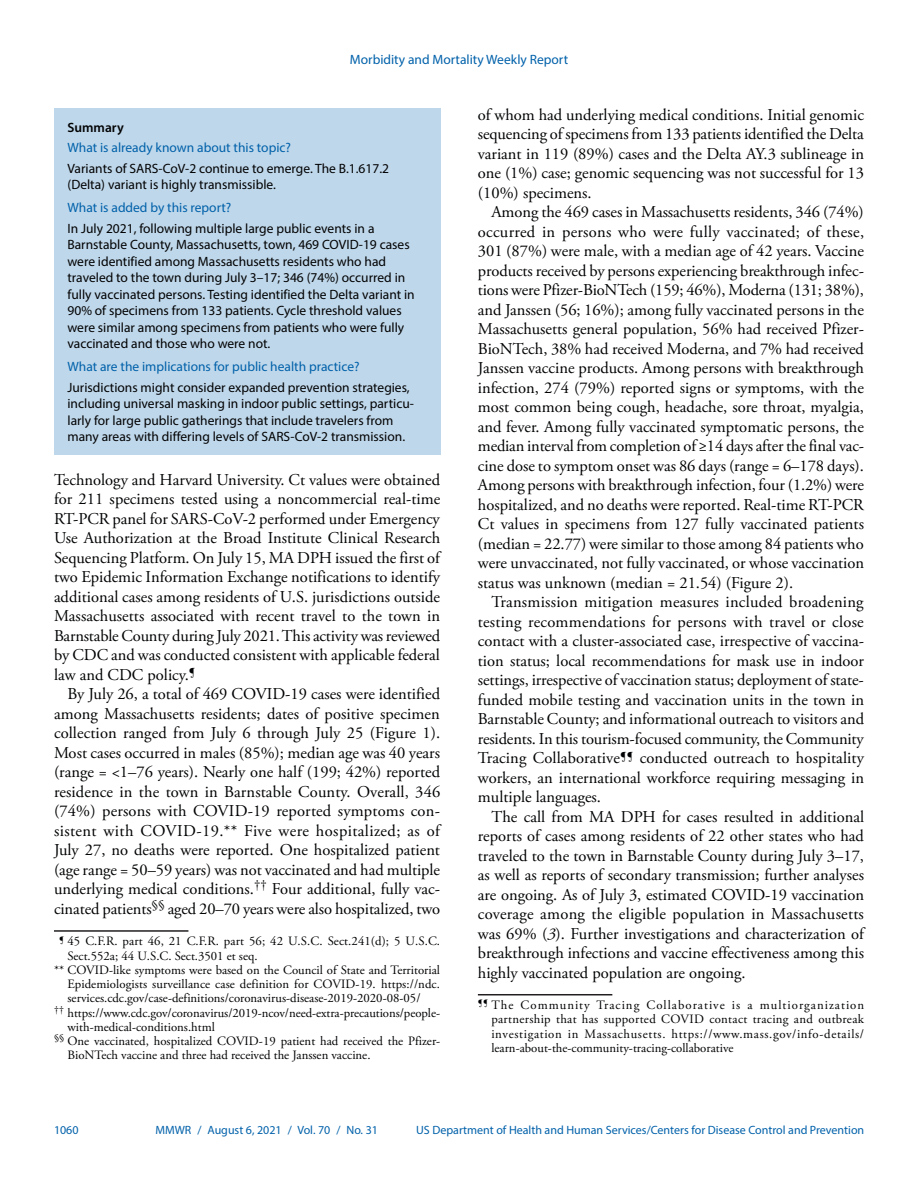
<style>
.page{position:relative;width:918px;height:1188px;background:#fff}
.page>*{position:absolute;margin:0;border:0;box-sizing:border-box;transform-origin:0 0}
.Paragraph{font:16.5px/19.5px "Adobe Garamond Pro";color:#010203;text-align:justify}
.Summary_Box_Text{font:13.5px/16.5px "Myriad Pro";color:#010203}
.Summary_Box_Heading{font:13.5px "Myriad Pro";color:#0061aa}
.Summary_Box_Ttile{font:600 13.5px "Myriad Pro";color:#010203}
.footnote_no_rule_tex{font:12.75px/14.2px "Adobe Garamond Pro";color:#010203}
.footnote_w_rule_text{font:12.75px/14.2px "Adobe Garamond Pro";color:#010203}
.t1{font:12px "Myriad Pro";color:#0061aa}
.s1{font-style:italic}
</style>
<div class="page">
<div style="left:54px;top:108px;width:386px;height:347px;background:#bfd7ea"></div>
<hr style="left:54px;top:930px;width:134px;height:2px;background:#231f20">
<hr style="left:478px;top:994px;width:134px;height:1px;background:#231f20">
<p class="Summary_Box_Heading" style="left:350px;top:51px;width:220px">Morbidity and Mortality Weekly Report</p>
<h1 class="Summary_Box_Ttile" style="left:68px;top:119px;width:58px">Summary</h1>
<h1 class="Summary_Box_Heading" style="left:68px;top:139px;width:225px">What is already known about this topic?</h1>
<p class="Summary_Box_Text" style="left:68px;top:160px;width:323px">Variants of SARS-CoV-2 continue to emerge. The B.1.617.2 (Delta) variant is highly transmissible.</p>
<h1 class="Summary_Box_Heading" style="left:68px;top:199px;width:165px">What is added by this report?</h1>
<p class="Summary_Box_Text" style="left:68px;top:220px;width:349px">In July 2021, following multiple large public events in a Barnstable County, Massachusetts, town, 469 COVID-19 cases were identified among Massachusetts residents who had traveled to the town during July 3–17; 346 (74%) occurred in fully vaccinated persons. Testing identified the Delta variant in 90% of specimens from 133 patients. Cycle threshold values were similar among specimens from patients who were fully vaccinated and those who were not.</p>
<h1 class="Summary_Box_Heading" style="left:68px;top:358px;width:294px">What are the implications for public health practice?</h1>
<p class="Summary_Box_Text" style="left:68px;top:379px;width:348px">Jurisdictions might consider expanded prevention strategies, including universal masking in indoor public settings, particu&shy;larly for large public gatherings that include travelers from many areas with differing levels of SARS-CoV-2 transmission.</p>
<p class="Paragraph" style="left:54px;top:470px;width:388px">Technology and Harvard University. Ct values were obtained for 211 specimens tested using a noncommercial real-time RT-PCR panel for SARS-CoV-2 performed under Emergency Use Authorization at the Broad Institute Clinical Research Sequencing Platform. On July 15, MA DPH issued the first of two Epidemic Information Exchange notifications to identify additional cases among residents of U.S. jurisdictions outside Massachusetts associated with recent travel to the town in Barnstable County during July 2021. This activity was reviewed by CDC and was conducted consistent with applicable federal law and CDC policy.<sup>¶</sup></p>
<p class="Paragraph" style="left:54px;top:685px;width:388px;text-indent:14px">By July 26, a total of 469 COVID-19 cases were identified among Massachusetts residents; dates of positive specimen collection ranged from July 6 through July 25 (Figure 1).<br>Most cases occurred in males (85%); median age was 40 years (range = &lt;1–76 years). Nearly one half (199; 42%) reported residence in the town in Barnstable County. Overall, 346 (74%) persons with COVID-19 reported symptoms con&shy;sistent with COVID-19.** Five were hospitalized; as of July 27, no deaths were reported. One hospitalized patient (age range = 50–59 years) was not vaccinated and had multiple underlying medical conditions.<sup>††</sup> Four additional, fully vac&shy;cinated patients<sup>§§</sup> aged 20–70 years were also hospitalized, two</p>
<p class="footnote_w_rule_text" style="left:68px;top:935px;width:374px;text-indent:-8px"><sup>¶</sup> 45 C.F.R. part 46, 21 C.F.R. part 56; 42 U.S.C. Sect.241(d); 5 U.S.C.<br>Sect.552a; 44 U.S.C. Sect.3501 et seq.</p>
<p class="footnote_no_rule_tex" style="left:68px;top:963px;width:374px;text-align:justify;text-indent:-13px">** COVID-like symptoms were based on the Council of State and Territorial Epidemiologists surveillance case definition for COVID-19. https://ndc. services.cdc.gov/case-definitions/coronavirus-disease-2019-2020-08-05/</p>
<p class="footnote_no_rule_tex" style="left:68px;top:1006px;width:374px;text-indent:-13px"><sup>††</sup> https://www.cdc.gov/coronavirus/2019-ncov/need-extra-precautions/people&shy;with-medical-conditions.html</p>
<p class="footnote_no_rule_tex" style="left:68px;top:1034px;width:374px;text-indent:-14px"><sup>§§</sup> One vaccinated, hospitalized COVID-19 patient had received the Pfizer-<br>BioNTech vaccine and three had received the Janssen vaccine.</p>
<p class="Paragraph" style="left:478px;top:106px;width:388px">of whom had underlying medical conditions. Initial genomic sequencing of specimens from 133 patients identified the Delta variant in 119 (89%) cases and the Delta AY.3 sublineage in one (1%) case; genomic sequencing was not successful for 13 (10%) specimens.</p>
<p class="Paragraph" style="left:478px;top:203px;width:388px;text-indent:14px">Among the 469 cases in Massachusetts residents, 346 (74%) occurred in persons who were fully vaccinated; of these, 301 (87%) were male, with a median age of 42 years. Vaccine products received by persons experiencing breakthrough infec&shy;tions were Pfizer-BioNTech (159; 46%), Moderna (131; 38%), and Janssen (56; 16%); among fully vaccinated persons in the Massachusetts general population, 56% had received Pfizer-BioNTech, 38% had received Moderna, and 7% had received Janssen vaccine products. Among persons with breakthrough infection, 274 (79%) reported signs or symptoms, with the most common being cough, headache, sore throat, myalgia, and fever. Among fully vaccinated symptomatic persons, the median interval from completion of ≥14 days after the final vac&shy;cine dose to symptom onset was 86 days (range = 6–178 days).<br>Among persons with breakthrough infection, four (1.2%) were hospitalized, and no deaths were reported. Real-time RT-PCR Ct values in specimens from 127 fully vaccinated patients (median = 22.77) were similar to those among 84 patients who were unvaccinated, not fully vaccinated, or whose vaccination status was unknown (median = 21.54) (Figure 2).</p>
<p class="Paragraph" style="left:478px;top:593px;width:388px;text-indent:14px">Transmission mitigation measures included broadening testing recommendations for persons with travel or close contact with a cluster-associated case, irrespective of vaccina&shy;tion status; local recommendations for mask use in indoor settings, irrespective of vaccination status; deployment of state&shy;funded mobile testing and vaccination units in the town in Barnstable County; and informational outreach to visitors and residents. In this tourism-focused community, the Community Tracing Collaborative<sup>¶¶</sup> conducted outreach to hospitality workers, an international workforce requiring messaging in multiple languages.</p>
<p class="Paragraph" style="left:478px;top:808px;width:388px;text-indent:14px">The call from MA DPH for cases resulted in additional reports of cases among residents of 22 other states who had traveled to the town in Barnstable County during July 3–17, as well as reports of secondary transmission; further analyses are ongoing. As of July 3, estimated COVID-19 vaccination coverage among the eligible population in Massachusetts was 69% (<span class="s1">3</span>). Further investigations and characterization of breakthrough infections and vaccine effectiveness among this highly vaccinated population are ongoing.</p>
<p class="footnote_w_rule_text" style="left:491px;top:998px;width:374px;text-align:justify;text-indent:-14px"><sup>¶¶</sup> The Community Tracing Collaborative is a multiorganization partnership that has supported COVID contact tracing and outbreak investigation in Massachusetts. https://www.mass.gov/info-details/ learn-about-the-community-tracing-collaborative</p>
<p class="t1" style="left:54px;top:1123px;width:26px">1060</p>
<p class="t1" style="left:155px;top:1123px;width:224px">MMWR / August 6, 2021 / Vol. 70 / No. 31</p>
<p class="t1" style="left:416px;top:1123px;width:450px">US Department of Health and Human Services/Centers for Disease Control and Prevention</p>
</div>
